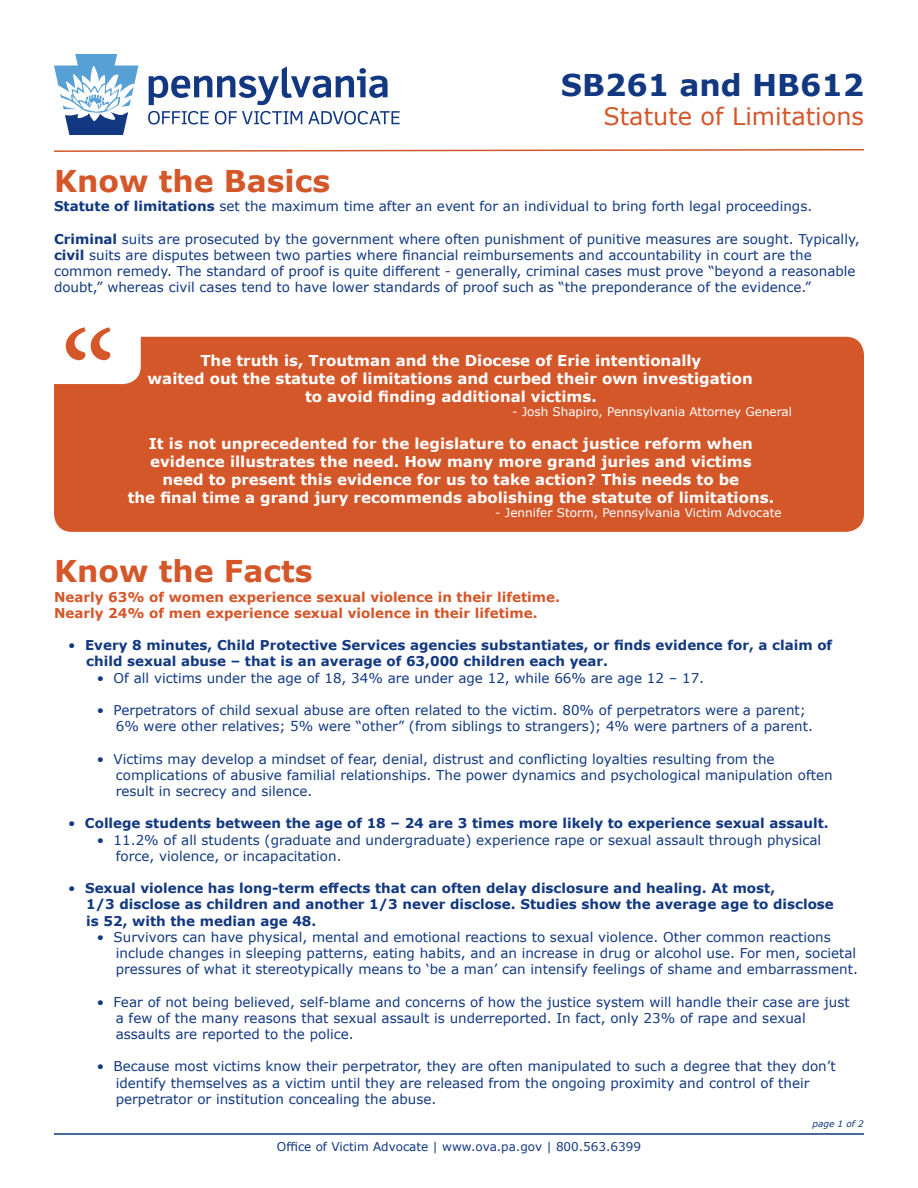
<style>
.page{position:relative;width:918px;height:1188px;background:#fff}
.page>*{position:absolute;margin:0;border:0;box-sizing:border-box;transform-origin:0 0}
.t1{font:142.5px "Minion Pro";color:#d4572a}
.t2{font:700 30px "Verdana";color:#d4572a}
.t3{font:700 30px "Verdana";color:#113880}
.t4{font:24px "Verdana";color:#d4572a}
.t5{font:700 15px/18px "Verdana";color:#fff;text-align:center}
.t6{font:13.5px/16.2px "Verdana";color:#113880}
.t7{font:700 13.5px/16.2px "Verdana";color:#113880}
.t8{font:700 13.5px "Verdana";color:#d4572a}
.t9{font:12px "Verdana";color:#fff}
.t10{font:12px "Verdana";color:#113880}
.t11{font:italic 9px "Verdana";color:#113880}
.s1{font-weight:700}
.s2{font-weight:400}
</style>
<div class="page">
<hr style="left:54px;top:1133px;width:810px;height:2px;background:#113880">
<svg style="left:149px;top:66px;width:239px;height:39px"></svg>
<svg style="left:148px;top:111px;width:61px;height:14px"></svg>
<svg style="left:215px;top:111px;width:87px;height:14px"></svg>
<svg style="left:308px;top:111px;width:92px;height:14px"></svg>
<svg style="left:54px;top:54px;width:84px;height:81px"></svg>
<svg style="left:54px;top:148px;width:810px;height:4px"></svg>
<div style="left:54px;top:337px;width:810px;height:195px;background:#d4572a;border-radius:18px"></div>
<div style="left:36px;top:313px;width:105px;height:71px;background:#fff;border-radius:18px"></div>
<p class="t2" style="left:54px;top:160px;width:278px">Know the Basics</p>
<p class="t3" style="left:561px;top:64px;width:304px">SB261 and HB612</p>
<p class="t4" style="left:603px;top:100px;width:262px">Statute of Limitations</p>
<p class="t6" style="left:54px;top:198px;width:760px"><span class="s1">Statute of limitations</span> set the maximum time after an event for an individual to bring forth legal proceedings.</p>
<p class="t6" style="left:54px;top:231px;width:807px"><span class="s1">Criminal</span> suits are prosecuted by the government where often punishment of punitive measures are sought. Typically, <span class="s1">civil</span> suits are disputes between two parties where financial reimbursements and accountability in court are the common remedy. The standard of proof is quite different - generally, criminal cases must prove “beyond a reasonable doubt,” whereas civil cases tend to have lower standards of proof such as “the preponderance of the evidence.”</p>
<p class="t1" style="left:60px;top:288px;width:58px">“</p>
<p class="t5" style="left:148px;top:351px;width:607px">The truth is, Troutman and the Diocese of Erie intentionally<br>waited out the statute of limitations and curbed their own investigation to avoid finding additional victims.</p>
<p class="t9" style="left:512px;top:403px;width:281px">- Josh Shapiro, Pennsylvania Attorney General</p>
<p class="t5" style="left:128px;top:434px;width:648px">It is not unprecedented for the legislature to enact justice reform when evidence illustrates the need. How many more grand juries and victims<br>need to present this evidence for us to take action? This needs to be<br>the final time a grand jury recommends abolishing the statute of limitations.</p>
<p class="t9" style="left:495px;top:504px;width:288px">- Jennifer Storm, Pennsylvania Victim Advocate</p>
<p class="t2" style="left:54px;top:550px;width:260px">Know the Facts</p>
<p class="t8" style="left:54px;top:587px;width:508px">Nearly 63% of women experience sexual violence in their lifetime.</p>
<p class="t8" style="left:54px;top:603px;width:485px">Nearly 24% of men experience sexual violence in their lifetime.</p>
<p class="t7" style="left:86px;top:637px;width:747px;text-indent:-18px"><span class="s2">•</span> Every 8 minutes, Child Protective Services agencies substantiates, or finds evidence for, a claim of child sexual abuse – that is an average of 63,000 children each year.</p>
<p class="t6" style="left:97px;top:669px;width:609px">• Of all victims under the age of 18, 34% are under age 12, while 66% are age 12 – 17.</p>
<p class="t6" style="left:116px;top:702px;width:699px;text-indent:-19px">• Perpetrators of child sexual abuse are often related to the victim. 80% of perpetrators were a parent;<br>6% were other relatives; 5% were “other” (from siblings to strangers); 4% were partners of a parent.</p>
<p class="t6" style="left:116px;top:750px;width:719px;text-indent:-19px">• Victims may develop a mindset of fear, denial, distrust and conflicting loyalties resulting from the complications of abusive familial relationships. The power dynamics and psychological manipulation often result in secrecy and silence.</p>
<p class="t7" style="left:68px;top:815px;width:762px"><span class="s2">•</span> College students between the age of 18 – 24 are 3 times more likely to experience sexual assault.</p>
<p class="t6" style="left:116px;top:831px;width:707px;text-indent:-19px">• 11.2% of all students (graduate and undergraduate) experience rape or sexual assault through physical force, violence, or incapacitation.</p>
<p class="t7" style="left:86px;top:880px;width:749px;text-indent:-18px"><span class="s2">•</span> Sexual violence has long-term effects that can often delay disclosure and healing. At most,<br>1/3 disclose as children and another 1/3 never disclose. Studies show the average age to disclose is 52, with the median age 48.</p>
<p class="t6" style="left:116px;top:929px;width:744px;text-indent:-19px">• Survivors can have physical, mental and emotional reactions to sexual violence. Other common reactions include changes in sleeping patterns, eating habits, and an increase in drug or alcohol use. For men, societal pressures of what it stereotypically means to ‘be a man’ can intensify feelings of shame and embarrassment.</p>
<p class="t6" style="left:116px;top:993px;width:735px;text-indent:-19px">• Fear of not being believed, self-blame and concerns of how the justice system will handle their case are just a few of the many reasons that sexual assault is underreported. In fact, only 23% of rape and sexual assaults are reported to the police.</p>
<p class="t6" style="left:116px;top:1058px;width:722px;text-indent:-19px">• Because most victims know their perpetrator, they are often manipulated to such a degree that they don’t identify themselves as a victim until they are released from the ongoing proximity and control of their perpetrator or institution concealing the abuse.</p>
<p class="t10" style="left:277px;top:1139px;width:366px">Office of Victim Advocate | www.ova.pa.gov | 800.563.6399</p>
<p class="t11" style="left:812px;top:1118px;width:53px">page 1 of 2</p>
</div>
